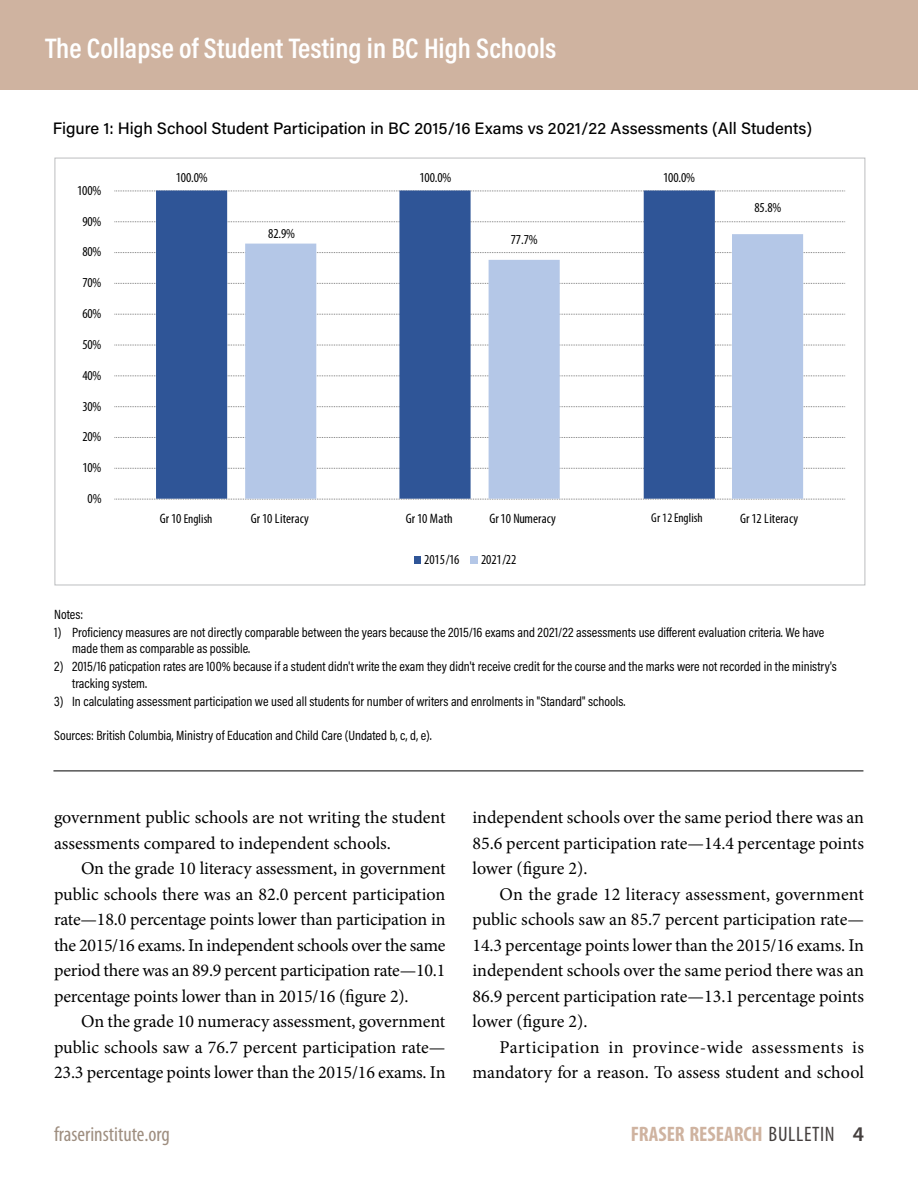
<style>
.page{position:relative;width:918px;height:1188px;background:#fff}
.page>*{position:absolute;margin:0;border:0;box-sizing:border-box;transform-origin:0 0}
.t1{font:600 28.5px "Acumin Pro Cond";color:#fff}
.t2{font:700 condensed 21px "Myriad Pro";color:#cfb3a0}
.t3{font:condensed 21px "Myriad Pro";color:#9e8e80}
.t4{font:18px/25.5px "Minion Pro";letter-spacing:-.005em;color:#000;text-align:justify}
.t5{font:18px/25.5px "Minion Pro";letter-spacing:.015em;color:#000;text-align:right}
.t6{font:500 16.5px "Acumin Pro";color:#000}
.t7{font:condensed 13.65px "Myriad Pro";letter-spacing:-.01em;color:#000}
.t8{font:13.5px/16.5px "Acumin Pro Cond";color:#000}
.t9{font:condensed 12.9px "Myriad Pro";color:#000}
.s1{font-size:13.65px}
.s2{font-weight:400;color:#443f3e}
.s3{font-weight:600;font-stretch:normal;color:#443f3e}
</style>
<div class="page">
<div style="left:0;top:0;width:918px;height:90px;background:#cfb3a0"></div>
<hr style="left:53px;top:771px;width:810px;height:1px;background:#000">
<div style="left:55px;top:158px;width:810px;height:427px;background:#fff;border:1px solid #bcbec0"></div>
<svg style="left:114px;top:499px;width:732px;height:1px"></svg>
<svg style="left:114px;top:468px;width:732px;height:1px"></svg>
<svg style="left:114px;top:437px;width:732px;height:1px"></svg>
<svg style="left:114px;top:406px;width:732px;height:1px"></svg>
<svg style="left:114px;top:375px;width:732px;height:1px"></svg>
<svg style="left:114px;top:345px;width:731px;height:1px"></svg>
<svg style="left:114px;top:314px;width:732px;height:1px"></svg>
<svg style="left:114px;top:283px;width:732px;height:1px"></svg>
<svg style="left:114px;top:252px;width:732px;height:1px"></svg>
<svg style="left:114px;top:221px;width:732px;height:1px"></svg>
<svg style="left:114px;top:191px;width:731px;height:1px"></svg>
<svg style="left:156px;top:191px;width:559px;height:308px;fill:#2f5597"></svg>
<svg style="left:245px;top:234px;width:558px;height:265px"></svg>
<div style="left:414px;top:556px;width:7px;height:8px;background:#2f5597"></div>
<div style="left:471px;top:556px;width:7px;height:8px;background:#b4c7e7"></div>
<h1 class="t1" style="left:45px;top:29px;width:513px">The Collapse of Student Testing in BC High Schools</h1>
<p class="t6" style="left:53px;top:116px;width:761px">Figure 1: High School Student Participation in BC 2015/16 Exams vs 2021/22 Assessments (All Students)</p>
<p class="t7" style="left:77px;top:182px;width:26px">100%</p>
<p class="t7" style="left:82px;top:213px;width:21px">90%</p>
<p class="t7" style="left:82px;top:244px;width:21px">80%</p>
<p class="t7" style="left:82px;top:275px;width:21px">70%</p>
<p class="t7" style="left:82px;top:305px;width:21px">60%</p>
<p class="t7" style="left:82px;top:336px;width:21px">50%</p>
<p class="t7" style="left:82px;top:367px;width:21px">40%</p>
<p class="t7" style="left:82px;top:398px;width:21px">30%</p>
<p class="t7" style="left:82px;top:429px;width:21px">20%</p>
<p class="t7" style="left:82px;top:460px;width:21px">10%</p>
<p class="t7" style="left:88px;top:490px;width:15px">0%</p>
<p class="t7" style="left:176px;top:169px;width:33px">100.0%</p>
<p class="t7" style="left:419px;top:169px;width:33px">100.0%</p>
<p class="t7" style="left:663px;top:169px;width:33px">100.0%</p>
<p class="t7" style="left:268px;top:226px;width:28px">82.9%</p>
<p class="t7" style="left:511px;top:231px;width:28px">77.7%</p>
<p class="t7" style="left:754px;top:199px;width:28px">85.8%</p>
<p class="t9" style="left:160px;top:511px;width:54px"><span class="s1">Gr 10</span> English</p>
<p class="t7" style="left:251px;top:511px;width:59px">Gr 10 Literacy</p>
<p class="t7" style="left:406px;top:511px;width:48px">Gr 10 Math</p>
<p class="t7" style="left:489px;top:511px;width:68px">Gr 10 Numeracy</p>
<p class="t9" style="left:651px;top:510px;width:53px">Gr 12 English</p>
<p class="t7" style="left:740px;top:511px;width:59px">Gr 12 Literacy</p>
<p class="t7" style="left:424px;top:551px;width:37px">2015/16</p>
<p class="t7" style="left:481px;top:551px;width:37px">2021/22</p>
<p class="t8" style="left:54px;top:606px;width:31px">Notes:</p>
<p class="t8" style="left:72px;top:624px;width:754px;text-indent:-18px">1) Proficiency measures are not directly comparable between the years because the 2015/16 exams and 2021/22 assessments use different evaluation criteria. We have made them as comparable as possible.</p>
<p class="t8" style="left:72px;top:658px;width:766px;text-indent:-18px">2) 2015/16 paticpation rates are 100% because if a student didn't write the exam they didn't receive credit for the course and the marks were not recorded in the ministry's tracking system.</p>
<p class="t8" style="left:54px;top:693px;width:573px">3) In calculating assessment participation we used all students for number of writers and enrolments in "Standard" schools.</p>
<p class="t8" style="left:54px;top:727px;width:379px">Sources: British Columbia, Ministry of Education and Child Care (Undated b, c, d, e).</p>
<p class="t4" style="left:54px;top:805px;width:393px">government public schools are not writing the student assessments compared to independent schools.</p>
<p class="t4" style="left:54px;top:856px;width:393px;text-indent:27px">On the grade 10 literacy assessment, in government public schools there was an 82.0 percent participation rate—18.0 percentage points lower than participation in the 2015/16 exams. In independent schools over the same period there was an 89.9 percent participation rate—10.1 percentage points lower than in 2015/16 (figure 2).</p>
<p class="t4" style="left:54px;top:1009px;width:393px;text-indent:27px">On the grade 10 numeracy assessment, government public schools saw a 76.7 percent participation rate— 23.3 percentage points lower than the 2015/16 exams. In</p>
<p class="t4" style="left:472px;top:805px;width:393px">independent schools over the same period there was an 85.6 percent participation rate—14.4 percentage points lower (figure 2).</p>
<p class="t4" style="left:472px;top:881px;width:393px;text-indent:27px">On the grade 12 literacy assessment, government public schools saw an 85.7 percent participation rate— 14.3 percentage points lower than the 2015/16 exams. In independent schools over the same period there was an 86.9 percent participation rate—13.1 percentage points lower (figure 2).</p>
<p class="t5" style="left:472px;top:1034px;width:393px">Participation in province-wide assessments is mandatory for a reason. To assess student and school</p>
<p class="t3" style="left:54px;top:1121px;width:117px">fraserinstitute.org</p>
<p class="t2" style="left:631px;top:1121px;width:235px">FRASER RESEARCH <span class="s2">BULLETIN</span> <span class="s3">4</span></p>
</div>
